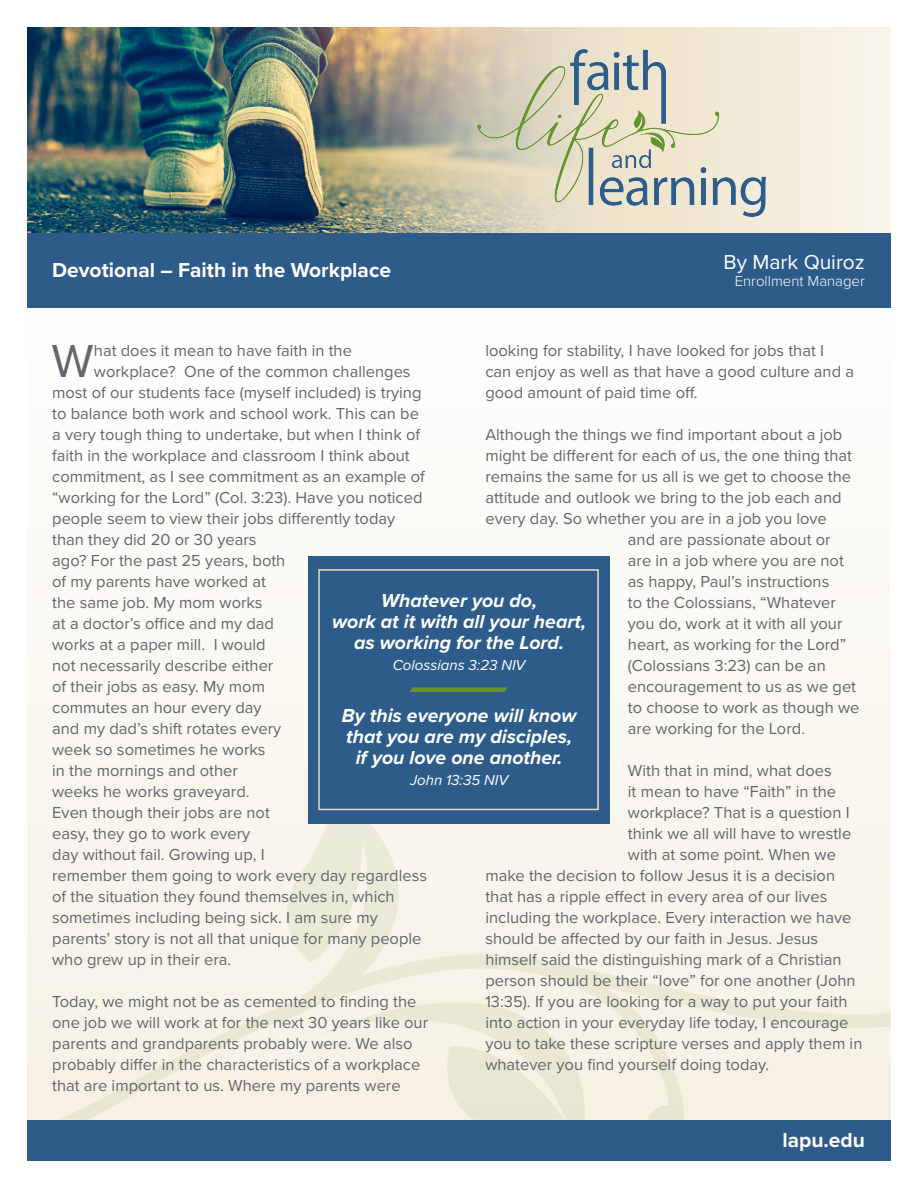
<style>
.page{position:relative;width:918px;height:1188px;background:#fff}
.page>*{position:absolute;margin:0;border:0;box-sizing:border-box;transform-origin:0 0}
.t1{font:48px "Proxima Nova";color:#61676c}
.t2{font:700 21px "Proxima Nova";color:#fff}
.t3{font:21px "Proxima Nova";color:#fff}
.t4{font:italic 700 19.5px "Proxima Nova";color:#fff}
.t5{font:16.5px/21px "Proxima Nova";color:#61676c}
.t6{font:italic 15px "Proxima Nova";color:#fff}
.t7{font:300 15px "Proxima Nova";color:#fff}
</style>
<div class="page">
<div style="left:27px;top:20px;width:864px;height:1100px;background:#fcfbf7"></div>
<svg style="left:58px;top:823px;width:833px;height:297px;fill:#f8f3e7"></svg>
<div style="left:27px;top:1120px;width:864px;height:41px;background:#2d5c8b"></div>
<svg style="left:656px;top:27px;width:235px;height:206px;fill:#f6f0e2"></svg>
<img style="left:27px;top:27px;width:629px;height:206px">
<img style="left:478px;top:50px;width:287px;height:166px">
<div style="left:27px;top:233px;width:864px;height:75px;background:#2d5c8b"></div>
<div style="left:308px;top:556px;width:302px;height:267px;background:#2d5c8b"></div>
<div style="left:318px;top:569px;width:281px;height:241px;border:2px solid #eadbb9"></div>
<svg style="left:409px;top:687px;width:99px;height:5px"></svg>
<p class="t2" style="left:52px;top:255px;width:340px">Devotional – Faith in the Workplace</p>
<p class="t3" style="left:724px;top:247px;width:143px">By Mark Quiroz</p>
<p class="t7" style="left:735px;top:269px;width:132px">Enrollment Manager</p>
<p class="t1" style="left:52px;top:325px;width:44px">W</p>
<p class="t5" style="left:94px;top:339px;width:260px">hat does it mean to have faith in the</p>
<p class="t5" style="left:485px;top:339px;width:370px">looking for stability, I have looked for jobs that I can enjoy as well as that have a good culture and a good amount of paid time off.</p>
<p class="t5" style="left:485px;top:423px;width:358px">Although the things we find important about a job</p>
<p class="t5" style="left:485px;top:444px;width:368px">might be different for each of us, the one thing that</p>
<p class="t5" style="left:485px;top:465px;width:367px">remains the same for us all is we get to choose the</p>
<p class="t5" style="left:485px;top:486px;width:358px">attitude and outlook we bring to the job each and</p>
<p class="t5" style="left:485px;top:507px;width:343px">every day. So whether you are in a job you love</p>
<p class="t5" style="left:628px;top:528px;width:204px">and are passionate about or</p>
<p class="t5" style="left:628px;top:549px;width:218px">are in a job where you are not</p>
<p class="t5" style="left:628px;top:570px;width:203px">as happy, Paul’s instructions</p>
<p class="t5" style="left:628px;top:591px;width:210px">to the Colossians, “Whatever</p>
<p class="t5" style="left:628px;top:612px;width:216px">you do, work at it with all your</p>
<p class="t5" style="left:628px;top:633px;width:220px">heart, as working for the Lord”</p>
<p class="t5" style="left:628px;top:654px;width:199px">(Colossians 3:23) can be an</p>
<p class="t5" style="left:628px;top:675px;width:230px">encouragement to us as we get</p>
<p class="t5" style="left:628px;top:696px;width:233px">to choose to work as though we</p>
<p class="t5" style="left:628px;top:717px;width:179px">are working for the Lord.</p>
<p class="t5" style="left:628px;top:759px;width:205px">With that in mind, what does</p>
<p class="t5" style="left:628px;top:780px;width:210px">it mean to have “Faith” in the</p>
<p class="t5" style="left:628px;top:801px;width:223px">workplace? That is a question I</p>
<p class="t5" style="left:628px;top:822px;width:225px">think we all will have to wrestle</p>
<p class="t5" style="left:628px;top:843px;width:210px">with at some point. When we</p>
<p class="t5" style="left:485px;top:864px;width:351px">make the decision to follow Jesus it is a decision</p>
<p class="t5" style="left:485px;top:885px;width:343px">that has a ripple effect in every area of our lives</p>
<p class="t5" style="left:485px;top:906px;width:368px">including the workplace. Every interaction we have</p>
<p class="t5" style="left:485px;top:927px;width:334px">should be affected by our faith in Jesus. Jesus</p>
<p class="t5" style="left:485px;top:948px;width:358px">himself said the distinguishing mark of a Christian</p>
<p class="t5" style="left:485px;top:969px;width:372px">person should be their “love” for one another (John</p>
<p class="t5" style="left:485px;top:990px;width:364px">13:35). If you are looking for a way to put your faith</p>
<p class="t5" style="left:485px;top:1011px;width:365px">into action in your everyday life today, I encourage</p>
<p class="t5" style="left:485px;top:1032px;width:379px">you to take these scripture verses and apply them in</p>
<p class="t5" style="left:485px;top:1053px;width:285px">whatever you find yourself doing today.</p>
<p class="t5" style="left:94px;top:360px;width:318px">workplace? One of the common challenges</p>
<p class="t5" style="left:52px;top:381px;width:371px">most of our students face (myself included) is trying</p>
<p class="t5" style="left:52px;top:402px;width:368px">to balance both work and school work. This can be</p>
<p class="t5" style="left:52px;top:423px;width:369px">a very tough thing to undertake, but when I think of</p>
<p class="t5" style="left:52px;top:444px;width:359px">faith in the workplace and classroom I think about</p>
<p class="t5" style="left:52px;top:465px;width:374px">commitment, as I see commitment as an example of</p>
<p class="t5" style="left:52px;top:486px;width:372px">“working for the Lord” (Col. 3:23). Have you noticed</p>
<p class="t5" style="left:52px;top:507px;width:345px">people seem to view their jobs differently today</p>
<p class="t5" style="left:52px;top:528px;width:206px">than they did 20 or 30 years</p>
<p class="t5" style="left:52px;top:549px;width:235px">ago? For the past 25 years, both</p>
<p class="t5" style="left:52px;top:570px;width:215px">of my parents have worked at</p>
<p class="t5" style="left:52px;top:591px;width:212px">the same job. My mom works</p>
<p class="t5" style="left:52px;top:612px;width:223px">at a doctor’s office and my dad</p>
<p class="t5" style="left:52px;top:633px;width:215px">works at a paper mill. I would</p>
<p class="t5" style="left:52px;top:654px;width:223px">not necessarily describe either</p>
<p class="t5" style="left:52px;top:675px;width:214px">of their jobs as easy. My mom</p>
<p class="t5" style="left:52px;top:696px;width:211px">commutes an hour every day</p>
<p class="t5" style="left:52px;top:717px;width:231px">and my dad’s shift rotates every</p>
<p class="t5" style="left:52px;top:738px;width:215px">week so sometimes he works</p>
<p class="t5" style="left:52px;top:759px;width:187px">in the mornings and other</p>
<p class="t5" style="left:52px;top:780px;width:199px">weeks he works graveyard.</p>
<p class="t5" style="left:52px;top:801px;width:219px">Even though their jobs are not</p>
<p class="t5" style="left:52px;top:822px;width:200px">easy, they go to work every</p>
<p class="t5" style="left:52px;top:843px;width:214px">day without fail. Growing up, I</p>
<p class="t5" style="left:52px;top:864px;width:376px">remember them going to work every day regardless</p>
<p class="t5" style="left:52px;top:885px;width:344px">of the situation they found themselves in, which</p>
<p class="t5" style="left:52px;top:906px;width:327px">sometimes including being sick. I am sure my</p>
<p class="t5" style="left:52px;top:927px;width:371px">parents’ story is not all that unique for many people</p>
<p class="t5" style="left:52px;top:948px;width:181px">who grew up in their era.</p>
<p class="t5" style="left:52px;top:990px;width:377px">Today, we might not be as cemented to finding the one job we will work at for the next 30 years like our parents and grandparents probably were. We also probably differ in the characteristics of a workplace that are important to us. Where my parents were</p>
<p class="t4" style="left:381px;top:586px;width:157px">Whatever you do,</p>
<p class="t4" style="left:332px;top:607px;width:255px">work at it with all your heart,</p>
<p class="t4" style="left:354px;top:628px;width:211px">as working for the Lord.</p>
<p class="t6" style="left:393px;top:654px;width:134px">Colossians 3:23 NIV</p>
<p class="t4" style="left:342px;top:701px;width:236px">By this everyone will know</p>
<p class="t4" style="left:346px;top:722px;width:227px">that you are my disciples,</p>
<p class="t4" style="left:356px;top:743px;width:208px">if you love one another.</p>
<p class="t6" style="left:410px;top:769px;width:100px">John 13:35 NIV</p>
<p class="t2" style="left:782px;top:1124px;width:84px">lapu.edu</p>
</div>
